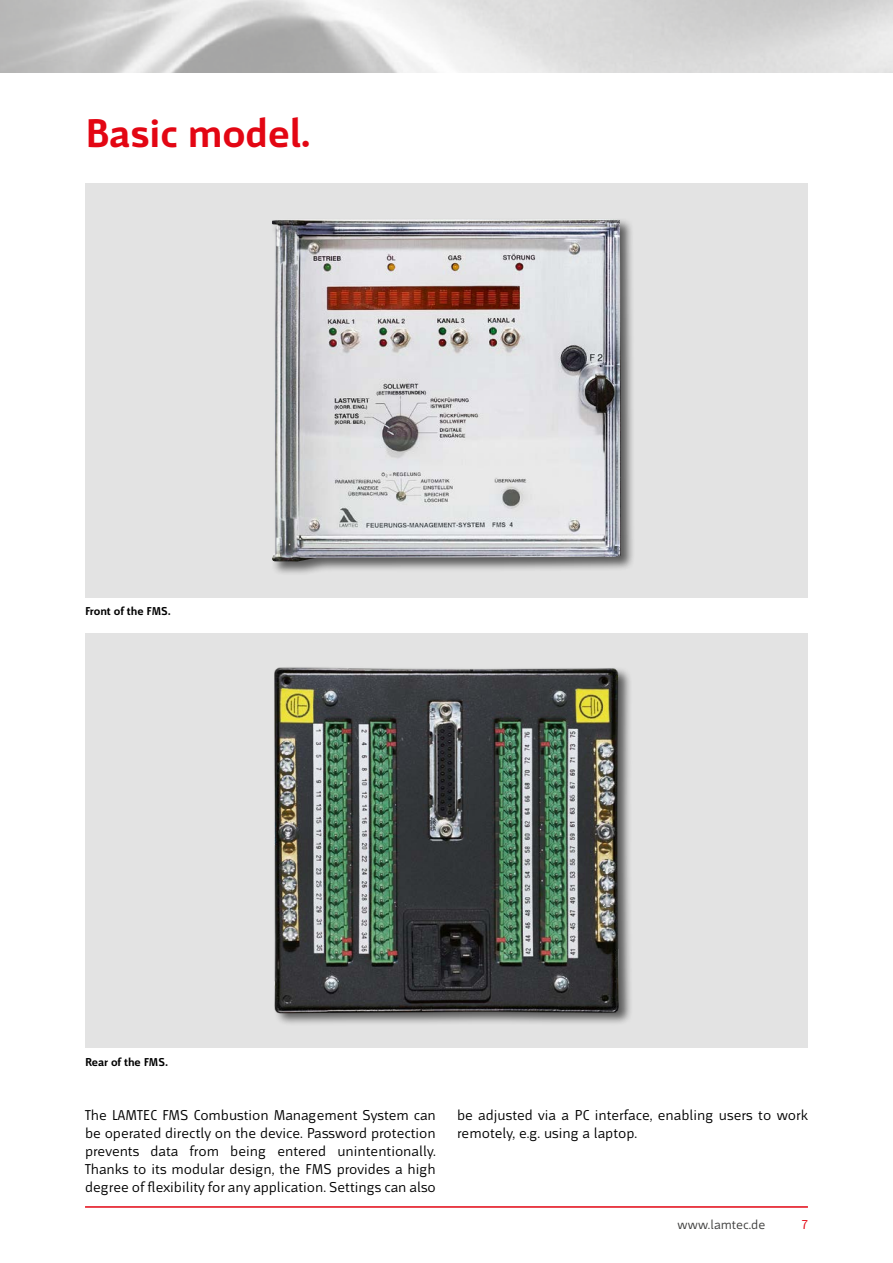
<style>
.page{position:relative;width:893px;height:1263px;background:#fff}
.page>*{position:absolute;margin:0;border:0;box-sizing:border-box;transform-origin:0 0}
.t1{font:700 42px "Mr Jones";color:#e30613}
.t2{font:15px/18px "Mr Jones";color:#000;text-align:justify}
.t3{font:13.5px "Mr Jones";color:#3c3c3b}
.t4{font:13.5px "Mr Jones";color:#e30613}
.t5{font:700 12px "Mr Jones";color:#000}
</style>
<div class="page">
<hr style="left:85px;top:1206px;width:723px;height:2px;background:#e30613">
<div style="left:85px;top:183px;width:723px;height:414px;background:#e3e3e3"></div>
<div style="left:85px;top:633px;width:723px;height:414px;background:#e3e3e3"></div>
<div style="left:271px;top:217px;width:365px;height:359px;background:#000;opacity:.6"></div>
<img style="left:272px;top:219px;width:349px;height:342px">
<img style="left:274px;top:667px;width:357px;height:357px">
<h1 class="t1" style="left:85px;top:111px;width:227px">Basic model.</h1>
<p class="t5" style="left:85px;top:605px;width:87px">Front of the FMS.</p>
<p class="t5" style="left:85px;top:1055px;width:84px">Rear of the FMS.</p>
<p class="t2" style="left:85px;top:1106px;width:352px">The LAMTEC FMS Combustion Management System can be operated directly on the device. Password protection prevents data from being entered unintentionally.<br>Thanks to its modular design, the FMS provides a high degree of flexibility for any application. Settings can also</p>
<p class="t2" style="left:457px;top:1106px;width:352px">be adjusted via a PC interface, enabling users to work remotely, e.g. using a laptop.</p>
<p class="t3" style="left:678px;top:1217px;width:89px">www.lamtec.de</p>
<p class="t4" style="left:802px;top:1217px;width:8px">7</p>
</div>
